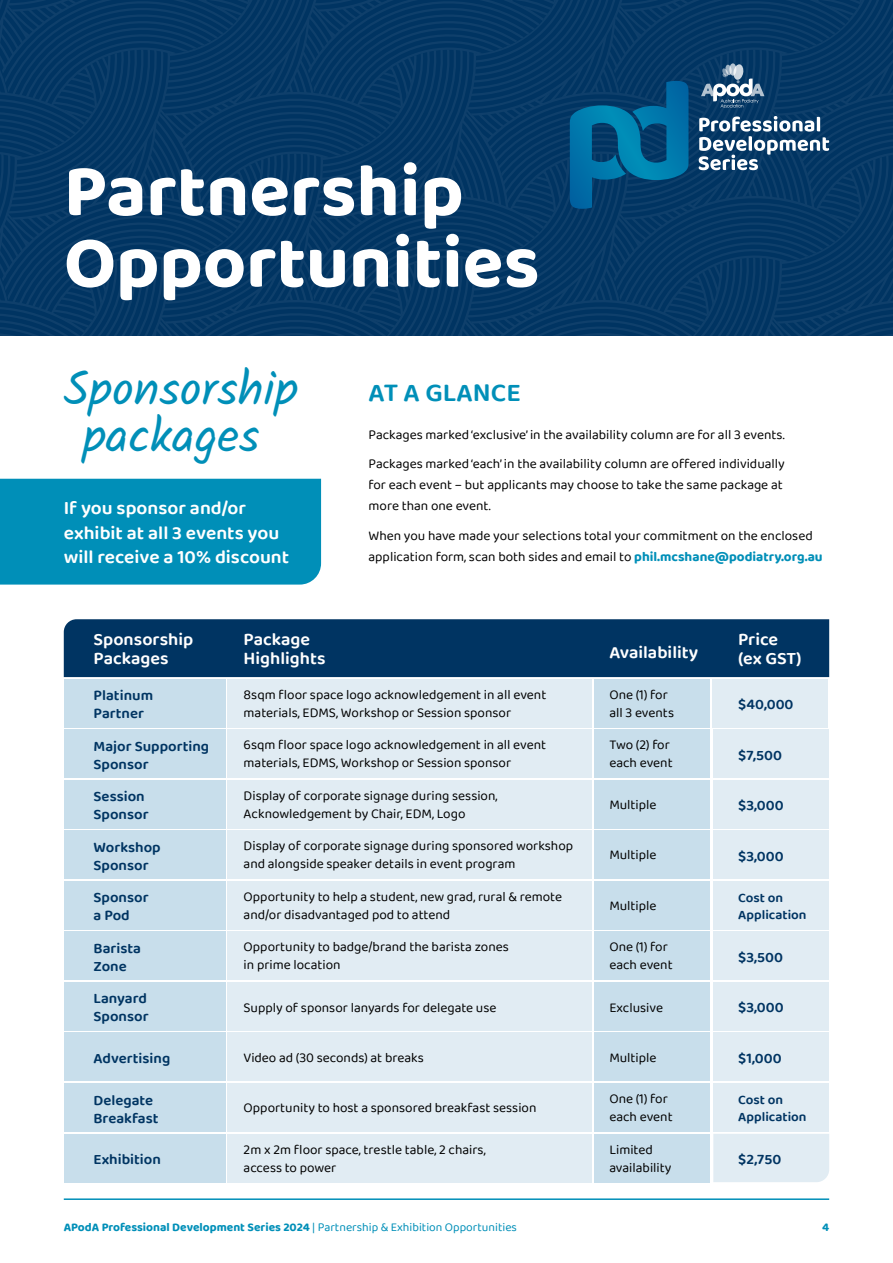
<style>
.page{position:relative;width:893px;height:1263px;background:#fff}
.page>*{position:absolute;margin:0;border:0;box-sizing:border-box;transform-origin:0 0}
.t1{font:700 74.85px/71.6px "Baloo 2";color:#fff}
.t2{font:48px/46.7px "Kalam";color:#008fb8;text-align:center}
.t3{font:600 26.85px "Baloo 2";color:#008fb8}
.t4{font:600 19.2px/24.8px "Baloo 2";color:#fff}
.t5{font:600 18px/19.5px "Baloo 2";color:#fff}
.t6{font:600 15px/18px "Baloo 2";color:#003462}
.t7{font:13.5px/18px "Baloo 2";color:#000}
.t8{font:600 13.5px/16.5px "Baloo 2";color:#003462}
.t9{font:700 12px "Baloo 2";color:#008fb8}
.s1{font-weight:700;color:#008fb8}
.s2{font-weight:400}
</style>
<div class="page">
<hr style="left:64px;top:1198px;width:765px;height:2px;background:#008fb8">
<div style="left:227px;top:679px;width:365px;height:49px;background:#e1ecf3"></div>
<div style="left:227px;top:730px;width:365px;height:48px;background:#e1ecf3"></div>
<div style="left:227px;top:780px;width:365px;height:49px;background:#e1ecf3"></div>
<div style="left:227px;top:831px;width:365px;height:48px;background:#e1ecf3"></div>
<div style="left:227px;top:881px;width:365px;height:49px;background:#e1ecf3"></div>
<div style="left:227px;top:932px;width:365px;height:48px;background:#e1ecf3"></div>
<div style="left:227px;top:982px;width:365px;height:49px;background:#e1ecf3"></div>
<div style="left:227px;top:1033px;width:365px;height:48px;background:#e1ecf3"></div>
<div style="left:227px;top:1083px;width:365px;height:49px;background:#e1ecf3"></div>
<div style="left:227px;top:1134px;width:365px;height:48px;background:#e1ecf3"></div>
<div style="left:64px;top:679px;width:161px;height:49px;background:#c8deeb"></div>
<div style="left:64px;top:730px;width:161px;height:48px;background:#c8deeb"></div>
<div style="left:64px;top:780px;width:161px;height:49px;background:#c8deeb"></div>
<div style="left:64px;top:831px;width:161px;height:48px;background:#c8deeb"></div>
<div style="left:64px;top:881px;width:161px;height:49px;background:#c8deeb"></div>
<div style="left:64px;top:932px;width:161px;height:48px;background:#c8deeb"></div>
<div style="left:64px;top:982px;width:161px;height:49px;background:#c8deeb"></div>
<div style="left:64px;top:1033px;width:161px;height:48px;background:#c8deeb"></div>
<div style="left:64px;top:1083px;width:161px;height:49px;background:#c8deeb"></div>
<div style="left:64px;top:1134px;width:161px;height:48px;background:#c8deeb"></div>
<div style="left:594px;top:679px;width:116px;height:49px;background:#c8deeb"></div>
<div style="left:594px;top:730px;width:116px;height:48px;background:#c8deeb"></div>
<div style="left:594px;top:780px;width:116px;height:49px;background:#c8deeb"></div>
<div style="left:594px;top:831px;width:116px;height:48px;background:#c8deeb"></div>
<div style="left:594px;top:881px;width:116px;height:49px;background:#c8deeb"></div>
<div style="left:594px;top:932px;width:116px;height:48px;background:#c8deeb"></div>
<div style="left:594px;top:982px;width:116px;height:49px;background:#c8deeb"></div>
<div style="left:594px;top:1033px;width:116px;height:48px;background:#c8deeb"></div>
<div style="left:594px;top:1083px;width:116px;height:49px;background:#c8deeb"></div>
<div style="left:594px;top:1134px;width:116px;height:48px;background:#c8deeb"></div>
<div style="left:712px;top:679px;width:116px;height:49px;background:#e1ecf3"></div>
<div style="left:713px;top:730px;width:116px;height:48px;background:#e1ecf3"></div>
<div style="left:713px;top:780px;width:116px;height:49px;background:#e1ecf3"></div>
<div style="left:713px;top:831px;width:116px;height:48px;background:#e1ecf3"></div>
<div style="left:713px;top:881px;width:116px;height:49px;background:#e1ecf3"></div>
<div style="left:713px;top:932px;width:116px;height:48px;background:#e1ecf3"></div>
<div style="left:713px;top:982px;width:116px;height:49px;background:#e1ecf3"></div>
<div style="left:713px;top:1033px;width:116px;height:48px;background:#e1ecf3"></div>
<div style="left:713px;top:1083px;width:116px;height:49px;background:#e1ecf3"></div>
<div style="left:713px;top:1134px;width:116px;height:48px;background:#e1ecf3"></div>
<div style="left:0;top:0;width:893px;height:336px;background:linear-gradient(to right,#053865,#053865)"></div>
<svg style="left:701px;top:64px;width:63px;height:44px;background:#476c8d"></svg>
<svg style="left:699px;top:116px;width:130px;height:54px"></svg>
<svg style="left:570px;top:81px;width:118px;height:128px;background:#025888"></svg>
<div style="left:0;top:479px;width:321px;height:106px;background:#008fb8"></div>
<div style="left:64px;top:619px;width:765px;height:58px;background:#003462"></div>
<h1 class="t1" style="left:64px;top:153px;width:477px">Partnership<br>Opportunities</h1>
<h2 class="t2" style="left:64px;top:368px;width:236px">Sponsorship packages</h2>
<h3 class="t4" style="left:64px;top:496px;width:227px">If you sponsor and/or exhibit at all 3 events you will receive a 10% discount</h3>
<h3 class="t5" style="left:94px;top:630px;width:101px">Sponsorship<br>Packages</h3>
<h3 class="t5" style="left:244px;top:630px;width:83px">Package<br>Highlights</h3>
<h3 class="t3" style="left:369px;top:373px;width:154px">AT A GLANCE</h3>
<p class="t7" style="left:369px;top:420px;width:418px;line-height:29.5px">Packages marked ‘exclusive’ in the availability column are for all 3 events.<br>Packages marked ‘each’ in the availability column are offered individually</p>
<p class="t7" style="left:369px;top:475px;width:416px;line-height:21px">for each event – but applicants may choose to take the same package at more than one event.</p>
<p class="t7" style="left:369px;top:525px;width:456px;line-height:21px">When you have made your selections total your commitment on the enclosed application form, scan both sides and email to <span class="s1">phil.mcshane@podiatry.org.au</span></p>
<h3 class="t5" style="left:609px;top:643px;width:90px">Availability</h3>
<h3 class="t5" style="left:738px;top:630px;width:65px">Price (ex GST)</h3>
<p class="t6" style="left:94px;top:687px;width:61px">Platinum<br>Partner</p>
<p class="t7" style="left:244px;top:686px;width:304px">8sqm floor space logo acknowledgement in all event materials, EDMS, Workshop or Session sponsor</p>
<p class="t7" style="left:609px;top:686px;width:66px">One (1) for all 3 events</p>
<p class="t6" style="left:738px;top:696px;width:57px">$40,000</p>
<p class="t6" style="left:94px;top:738px;width:117px">Major Supporting<br>Sponsor</p>
<p class="t7" style="left:244px;top:736px;width:304px">6sqm floor space logo acknowledgement in all event materials, EDMS, Workshop or Session sponsor</p>
<p class="t7" style="left:609px;top:736px;width:65px">Two (2) for each event</p>
<p class="t6" style="left:738px;top:747px;width:45px">$7,500</p>
<p class="t6" style="left:94px;top:788px;width:57px">Session<br>Sponsor</p>
<p class="t7" style="left:244px;top:787px;width:255px">Display of corporate signage during session,<br>Acknowledgement by Chair, EDM, Logo</p>
<p class="t7" style="left:609px;top:796px;width:49px">Multiple</p>
<p class="t6" style="left:738px;top:797px;width:47px">$3,000</p>
<p class="t6" style="left:94px;top:839px;width:69px">Workshop<br>Sponsor</p>
<p class="t7" style="left:244px;top:837px;width:331px">Display of corporate signage during sponsored workshop and alongside speaker details in event program</p>
<p class="t7" style="left:609px;top:846px;width:49px">Multiple</p>
<p class="t6" style="left:738px;top:848px;width:47px">$3,000</p>
<p class="t6" style="left:94px;top:889px;width:57px">Sponsor a Pod</p>
<p class="t7" style="left:244px;top:888px;width:320px">Opportunity to help a student, new grad, rural &amp; remote and/or disadvantaged pod to attend</p>
<p class="t7" style="left:609px;top:897px;width:49px">Multiple</p>
<p class="t8" style="left:738px;top:890px;width:70px">Cost on<br>Application</p>
<p class="t6" style="left:94px;top:940px;width:49px">Barista<br>Zone</p>
<p class="t7" style="left:244px;top:938px;width:267px">Opportunity to badge/brand the barista zones in prime location</p>
<p class="t7" style="left:609px;top:938px;width:65px">One (1) for each event</p>
<p class="t6" style="left:738px;top:949px;width:46px">$3,500</p>
<p class="t6" style="left:94px;top:990px;width:57px">Lanyard<br>Sponsor</p>
<p class="t7" style="left:244px;top:999px;width:254px">Supply of sponsor lanyards for delegate use</p>
<p class="t7" style="left:609px;top:999px;width:55px">Exclusive</p>
<p class="t6" style="left:738px;top:999px;width:47px">$3,000</p>
<p class="t6" style="left:94px;top:1050px;width:78px">Advertising</p>
<p class="t7" style="left:244px;top:1049px;width:182px">Video ad (30 seconds) at breaks</p>
<p class="t7" style="left:609px;top:1049px;width:49px">Multiple</p>
<p class="t6" style="left:738px;top:1050px;width:45px">$1,000</p>
<p class="t6" style="left:94px;top:1091px;width:67px">Delegate<br>Breakfast</p>
<p class="t7" style="left:244px;top:1099px;width:294px">Opportunity to host a sponsored breakfast session</p>
<p class="t7" style="left:609px;top:1090px;width:65px">One (1) for each event</p>
<p class="t8" style="left:738px;top:1092px;width:70px">Cost on<br>Application</p>
<p class="t6" style="left:94px;top:1151px;width:69px">Exhibition</p>
<p class="t7" style="left:244px;top:1141px;width:244px">2m x 2m floor space, trestle table, 2 chairs, access to power</p>
<p class="t7" style="left:609px;top:1141px;width:64px">Limited availability</p>
<p class="t6" style="left:738px;top:1151px;width:45px">$2,750</p>
<p class="t9" style="left:64px;top:1220px;width:455px">APodA Professional Development Series 2024 <span class="s2">| Partnership &amp; Exhibition Opportunities</span></p>
<p class="t9" style="left:822px;top:1220px;width:9px">4</p>
</div>
